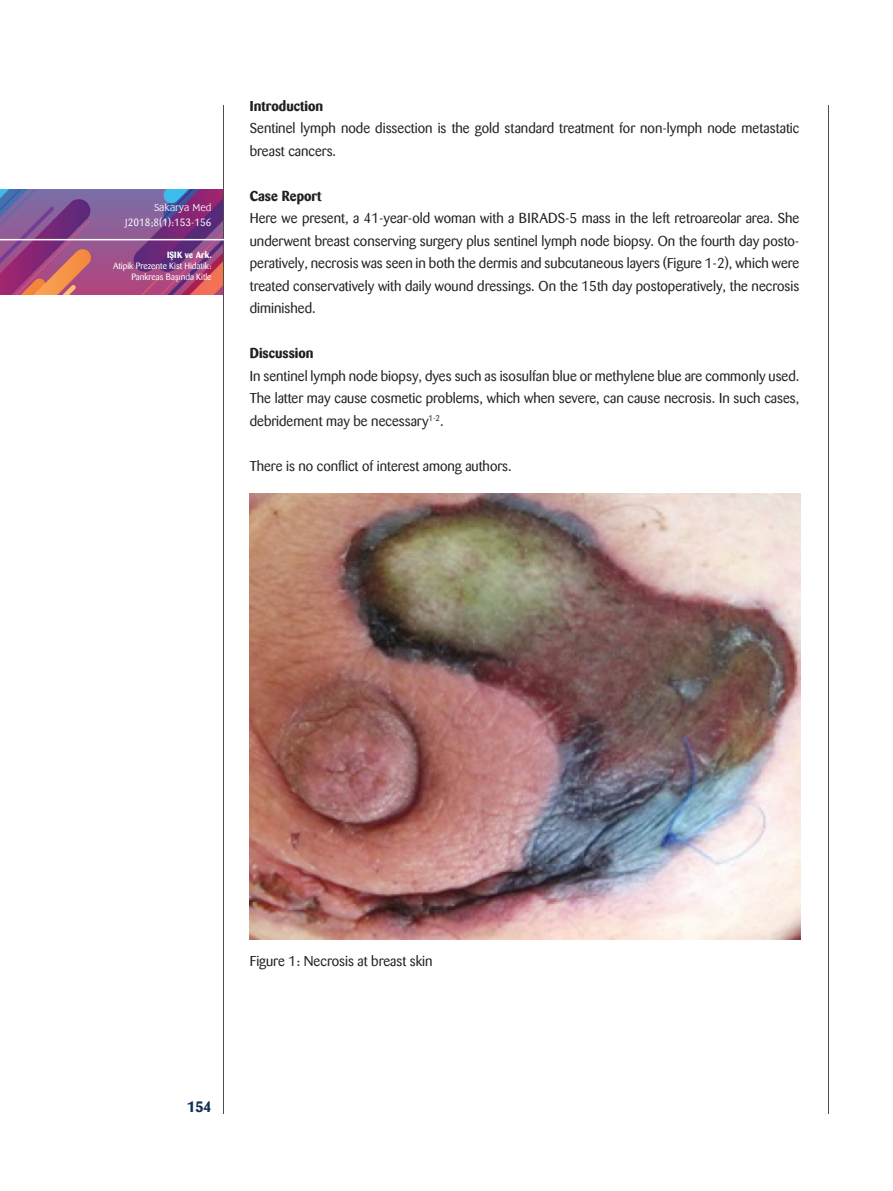
<style>
.page{position:relative;width:893px;height:1191px;background:#fff}
.page>*{position:absolute;margin:0;border:0;box-sizing:border-box;transform-origin:0 0}
.t1{font:700 15px "Barmeno";color:#113055}
.t2{font:14.25px/22.5px "Barmeno";color:#231f20;text-align:justify}
.t3{font:700 14.25px "Barmeno";color:#231f20}
.t4{font:10.5px "Barmeno";color:#fff}
.t5{font:300 10.5px "Flange";color:#fff}
.t6{font:9px/10.8px "Barmeno";color:#fff;text-align:right}
.t7{font:700 9px "Barmeno";color:#fff}
.s1{font-family:"Flange";font-weight:300}
</style>
<div class="page">
<img style="left:0;top:189px;width:224px;height:105px">
<hr style="left:224px;top:105px;width:1px;height:1008px;background:#4b4c4d">
<hr style="left:828px;top:105px;width:1px;height:1008px;background:#4b4c4d">
<hr style="left:0;top:239px;width:224px;height:1px;background:#fff">
<img style="left:250px;top:493px;width:551px;height:446px">
<p class="t5" style="left:154px;top:201px;width:59px">Sakarya Med</p>
<p class="t4" style="left:125px;top:216px;width:88px"><span class="s1">J</span>2018;8(1):153-156</p>
<p class="t7" style="left:167px;top:249px;width:46px">IŞIK ve Ark.</p>
<p class="t6" style="left:113px;top:260px;width:100px">Atipik Prezente Kist Hidatik:<br>Pankreas Başında Kitle</p>
<p class="t3" style="left:250px;top:97px;width:75px">Introduction</p>
<p class="t2" style="left:250px;top:117px;width:551px">Sentinel lymph node dissection is the gold standard treatment for non-lymph node metastatic breast cancers.</p>
<p class="t3" style="left:250px;top:187px;width:73px">Case Report</p>
<p class="t2" style="left:250px;top:207px;width:551px">Here we present, a 41-year-old woman with a BIRADS-5 mass in the left retroareolar area. She underwent breast conserving surgery plus sentinel lymph node biopsy. On the fourth day posto&shy;peratively, necrosis was seen in both the dermis and subcutaneous layers (Figure 1-2), which were treated conservatively with daily wound dressings. On the 15th day postoperatively, the necrosis diminished.</p>
<p class="t3" style="left:250px;top:345px;width:65px">Discussion</p>
<p class="t2" style="left:250px;top:365px;width:551px">In sentinel lymph node biopsy, dyes such as isosulfan blue or methylene blue are commonly used.<br>The latter may cause cosmetic problems, which when severe, can cause necrosis. In such cases, debridement may be necessary<sup>1-2</sup>.</p>
<p class="t2" style="left:250px;top:455px;width:263px">There is no conflict of interest among authors.</p>
<p class="t2" style="left:250px;top:950px;width:184px">Figure 1: Necrosis at breast skin</p>
<p class="t1" style="left:187px;top:1097px;width:26px">154</p>
</div>
